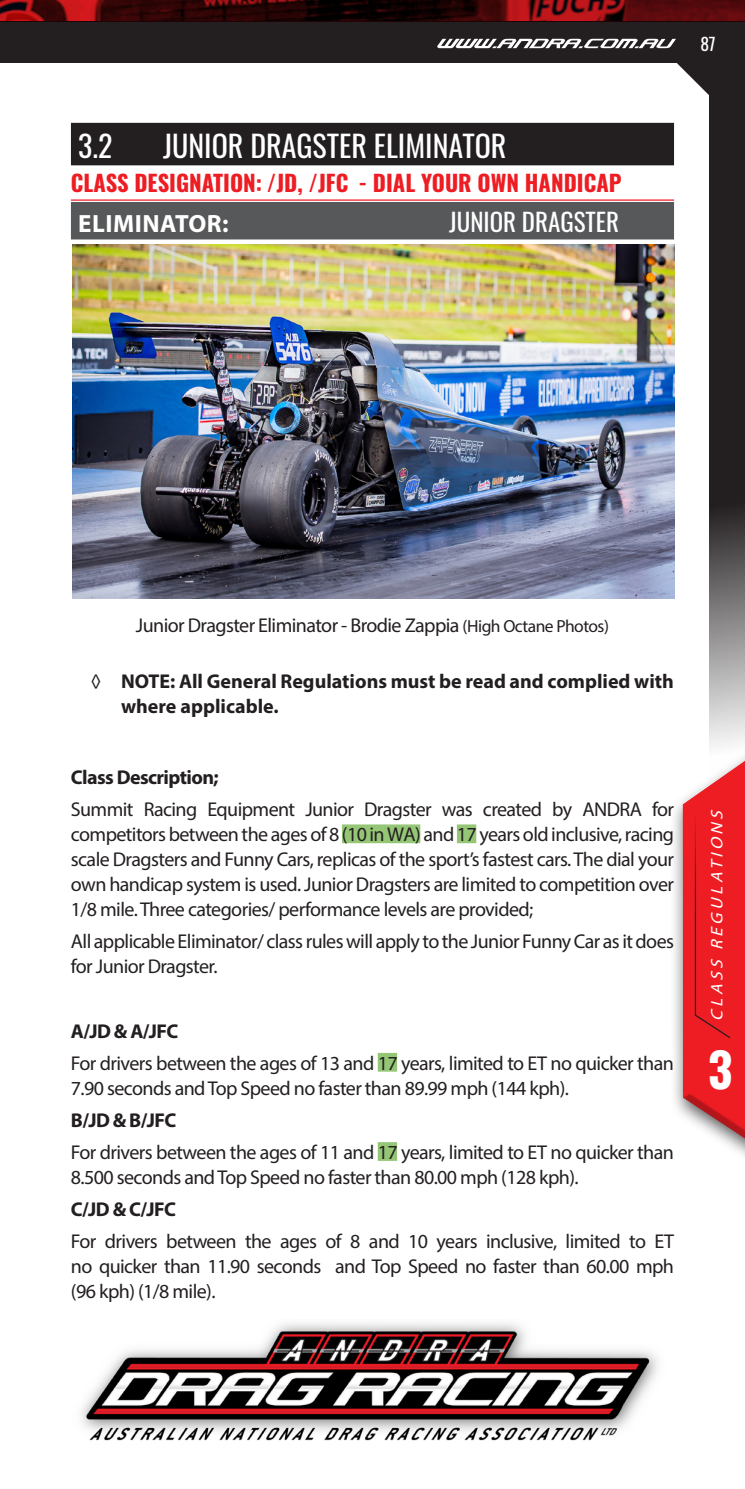
<style>
.page{position:relative;width:745px;height:1489px;background:#fff}
.page>*{position:absolute;margin:0;border:0;box-sizing:border-box;transform-origin:0 0}
.t1{font:700 47.5px "Oswald";color:#fff}
.t2{font:30px "Oswald";color:#fff}
.CLASS_DESIGNATION_2{font:25px "Oswald";color:#fff}
.CLASS_DESIGNATION_2-2{font:700 25px "Myriad Pro";letter-spacing:.02em;color:#fff}
.CLASS_DESIGNATION{font:700 22.5px "Oswald";color:#ee1d23}
.BODY_COPY{font:20px/25px "Myriad Pro";letter-spacing:-.03em;color:#231f20}
.BODY_COPY-2{font:700 20px/25px "Myriad Pro";color:#231f20}
.BODY_COPY-3{font:700 20px "Myriad Pro";letter-spacing:-.03em;color:#231f20}
.t3{font:17.5px "Oswald";color:#fff}
.t4{font:italic 16.75px "Myriad Pro";color:#fff;scale:1.05 1}
.s1{font-size:17.5px}
.s2{font-weight:400}
</style>
<div class="page">
<svg style="left:709px;top:150px;width:35px;height:581px;background:#494647"></svg>
<div style="left:669px;top:731px;width:75px;height:447px;background:#231f20;opacity:.75"></div>
<svg style="left:676px;top:735px;width:68px;height:426px"></svg>
<div style="left:0;top:0;width:744px;height:63px;background:#231f20"></div>
<svg style="left:437px;top:21px;width:307px;height:129px"></svg>
<svg style="left:0;top:0;width:744px;height:21px;background:#49080a"></svg>
<div style="left:71px;top:123px;width:602px;height:42px;background:#231f20"></div>
<hr style="left:71px;top:199px;width:602px;height:2px;background:#ee1d23">
<div style="left:71px;top:202px;width:602px;height:37px;background:#57585a"></div>
<div style="left:342px;top:824px;width:78px;height:19px;background:#95c676"></div>
<div style="left:456px;top:824px;width:20px;height:19px;background:#95c676"></div>
<div style="left:377px;top:1052px;width:20px;height:19px;background:#95c676"></div>
<div style="left:377px;top:1142px;width:20px;height:18px;background:#95c676"></div>
<img style="left:81px;top:1323px;width:577px;height:118px">
<img style="left:72px;top:244px;width:602px;height:355px">
<p class="t2" style="left:78px;top:119px;width:36px">3.2</p>
<p class="t2" style="left:163px;top:119px;width:345px">JUNIOR DRAGSTER ELIMINATOR</p>
<p class="CLASS_DESIGNATION" style="left:71px;top:171px;width:552px">CLASS DESIGNATION: /JD, /JFC - DIAL YOUR OWN HANDICAP</p>
<p class="CLASS_DESIGNATION_2-2" style="left:78px;top:207px;width:152px">ELIMINATOR:</p>
<p class="CLASS_DESIGNATION_2" style="left:449px;top:199px;width:171px">JUNIOR DRAGSTER</p>
<p class="t3" style="left:700px;top:29px;width:17px">87</p>
<p class="BODY_COPY" style="left:136px;top:612px;width:474px">Junior Dragster Eliminator - Brodie Zappia <span class="s1">(High Octane Photos)</span></p>
<p class="BODY_COPY-2" style="left:121px;top:668px;width:554px;text-indent:-30px"><span class="s2">◊</span> NOTE: All General Regulations must be read and complied with where applicable.</p>
<p class="BODY_COPY-3" style="left:71px;top:764px;width:149px">Class Description;</p>
<p class="BODY_COPY" style="left:71px;top:796px;width:604px;text-align:justify">Summit Racing Equipment Junior Dragster was created by ANDRA for competitors between the ages of 8 (10 in WA) and 17 years old inclusive, racing scale Dragsters and Funny Cars, replicas of the sport’s fastest cars. The dial your own handicap system is used. Junior Dragsters are limited to competition over 1/8 mile. Three categories/ performance levels are provided;</p>
<p class="BODY_COPY" style="left:71px;top:928px;width:604px">All applicable Eliminator/ class rules will apply to the Junior Funny Car as it does for Junior Dragster.</p>
<p class="BODY_COPY-2" style="left:71px;top:1017px;width:109px">A/JD &amp; A/JFC</p>
<p class="BODY_COPY" style="left:71px;top:1050px;width:604px">For drivers between the ages of 13 and 17 years, limited to ET no quicker than<br>7.90 seconds and Top Speed no faster than 89.99 mph (144 kph).</p>
<p class="BODY_COPY-2" style="left:71px;top:1106px;width:107px">B/JD &amp; B/JFC</p>
<p class="BODY_COPY" style="left:71px;top:1139px;width:604px">For drivers between the ages of 11 and 17 years, limited to ET no quicker than<br>8.500 seconds and Top Speed no faster than 80.00 mph (128 kph).</p>
<p class="BODY_COPY-2" style="left:71px;top:1196px;width:106px">C/JD &amp; C/JFC</p>
<p class="BODY_COPY" style="left:71px;top:1228px;width:604px;text-align:justify">For drivers between the ages of 8 and 10 years inclusive, limited to ET no quicker than 11.90 seconds and Top Speed no faster than 60.00 mph (96 kph) (1/8 mile).</p>
<p class="t4" style="left:706px;top:1020px;width:206px;rotate:-90deg">CLASS REGULATIONS</p>
<h1 class="t1" style="left:707px;top:1044px;width:26px">3</h1>
</div>
